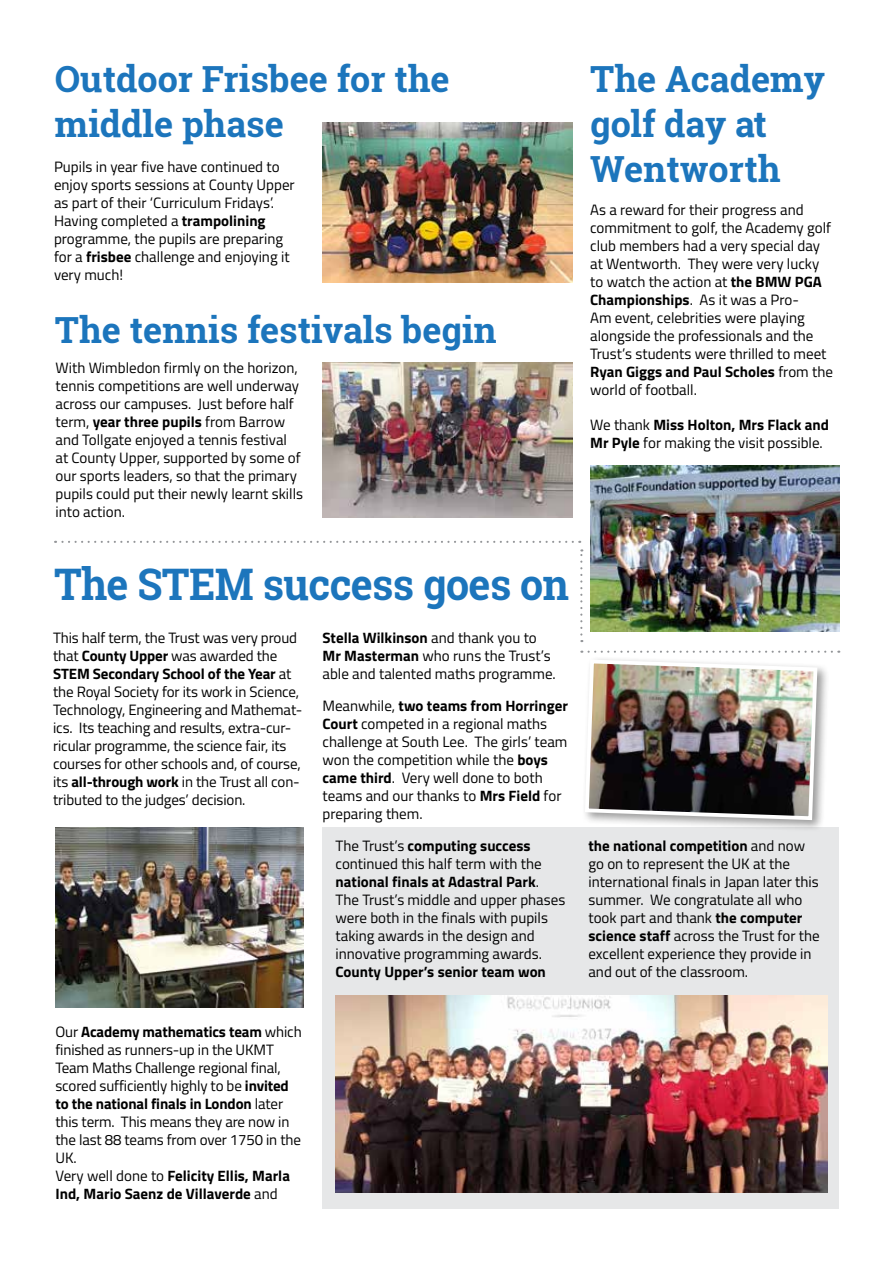
<style>
.page{position:relative;width:893px;height:1263px;background:#fff}
.page>*{position:absolute;margin:0;border:0;box-sizing:border-box;transform-origin:0 0}
.t1{font:700 43.5px "Roboto Slab";letter-spacing:-.015em;color:#1c75bc;scale:.95 1}
.t2{font:700 36px/45px "Roboto Slab";color:#1c75bc}
.t3{font:15px/18px "Titillium";color:#000}
.t4{font:700 15px "Titillium";color:#000}
.s1{font-weight:700}
</style>
<div class="page">
<div style="left:322px;top:827px;width:517px;height:382px;background:#e6e7e8"></div>
<img style="left:322px;top:123px;width:250px;height:160px">
<img style="left:322px;top:362px;width:250px;height:155px">
<img style="left:590px;top:465px;width:250px;height:166px">
<svg style="left:55px;top:541px;width:518px;height:2px"></svg>
<svg style="left:580px;top:549px;width:2px;height:93px"></svg>
<img style="left:55px;top:827px;width:249px;height:181px">
<div style="left:581px;top:656px;width:248px;height:176px;background:#000;opacity:.4"></div>
<img style="left:581px;top:651px;width:251px;height:171px">
<img style="left:336px;top:996px;width:491px;height:197px">
<h2 class="t2" style="left:55px;top:56px;width:396px">Outdoor Frisbee for the middle phase</h2>
<p class="t3" style="left:54px;top:157px;width:242px">Pupils in year five have continued to enjoy sports sessions at County Upper as part of their ‘Curriculum Fridays’.<br>Having completed a <span class="s1">trampolining </span>programme, the pupils are preparing for a <span class="s1">frisbee</span> challenge and enjoying it very much!</p>
<h2 class="t2" style="left:55px;top:307px;width:443px">The tennis festivals begin</h2>
<p class="t3" style="left:55px;top:358px;width:249px">With Wimbledon firmly on the horizon, tennis competitions are well underway across our campuses. Just before half term, <span class="s1">year three pupils</span> from Barrow and Tollgate enjoyed a tennis festival at County Upper, supported by some of our sports leaders, so that the primary pupils could put their newly learnt skills into action.</p>
<h1 class="t1" style="left:54px;top:555px;width:544px">The STEM success goes on</h1>
<p class="t3" style="left:53px;top:628px;width:251px">This half term, the Trust was very proud that <span class="s1">County Upper</span> was awarded the <span class="s1">STEM Secondary School of the Year</span> at the Royal Society for its work in Science, Technology, Engineering and Mathemat&shy;ics. Its teaching and results, extra-cur&shy;ricular programme, the science fair, its courses for other schools and, of course, its <span class="s1">all-through work</span> in the Trust all con&shy;tributed to the judges’ decision.</p>
<p class="t3" style="left:322px;top:628px;width:235px"><span class="s1">Stella Wilkinson</span> and thank you to<br><span class="s1">Mr Masterman</span> who runs the Trust’s able and talented maths programme.</p>
<p class="t3" style="left:322px;top:696px;width:247px">Meanwhile, <span class="s1">two teams from Horringer<br>Court</span> competed in a regional maths challenge at South Lee. The girls’ team won the competition while the <span class="s1">boys came third</span>. Very well done to both teams and our thanks to <span class="s1">Mrs Field</span> for preparing them.</p>
<p class="t3" style="left:55px;top:1022px;width:248px">Our <span class="s1">Academy mathematics team</span> which finished as runners-up in the UKMT Team Maths Challenge regional final, scored sufficiently highly to be <span class="s1">invited to the national finals in London</span> later this term. This means they are now in the last 88 teams from over 1750 in the UK.<br>Very well done to <span class="s1">Felicity Ellis, Marla Ind, Mario Saenz de Villaverde</span> and</p>
<p class="t3" style="left:336px;top:836px;width:231px">The Trust’s <span class="s1">computing success </span>continued this half term with the <span class="s1">national finals at Adastral Park</span>.<br>The Trust’s middle and upper phases were both in the finals with pupils taking awards in the design and innovative programming awards.</p>
<p class="t4" style="left:336px;top:960px;width:212px">County Upper’s senior team won</p>
<h2 class="t2" style="left:590px;top:56px;width:236px">The Academy golf day at<br>Wentworth</h2>
<p class="t3" style="left:590px;top:200px;width:244px">As a reward for their progress and commitment to golf, the Academy golf club members had a very special day at Wentworth. They were very lucky to watch the action at <span class="s1">the BMW PGA Championships</span>. As it was a Pro-<br>Am event, celebrities were playing alongside the professionals and the Trust’s students were thrilled to meet <span class="s1">Ryan Giggs and Paul Scholes</span> from the world of football.</p>
<p class="t3" style="left:590px;top:415px;width:240px">We thank <span class="s1">Miss Holton, Mrs Flack and<br>Mr Pyle</span> for making the visit possible.</p>
<p class="t3" style="left:588px;top:836px;width:233px"><span class="s1">the national competition</span> and now go on to represent the UK at the international finals in Japan later this summer. We congratulate all who took part and thank <span class="s1">the computer science staff</span> across the Trust for the excellent experience they provide in and out of the classroom.</p>
</div>
